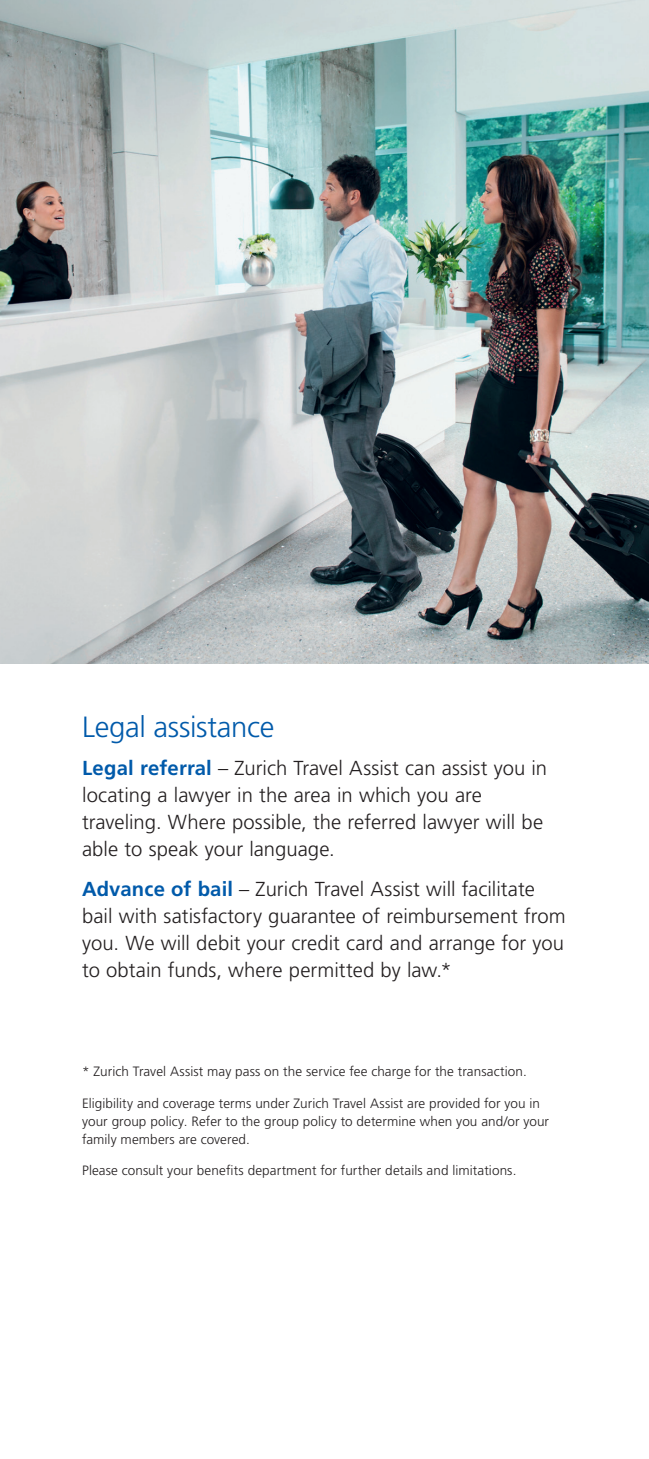
<style>
.page{position:relative;width:649px;height:1459px;background:#fff}
.page>*{position:absolute;margin:0;border:0;box-sizing:border-box;transform-origin:0 0}
.t1{font:300 29.25px "Frutiger LT Std";letter-spacing:-.01em;color:#015aaa}
.Body{font:300 20.25px/27px "Frutiger LT Std";color:#231f20}
.Body-2{font:300 13.5px/18px "Frutiger LT Std";letter-spacing:.005em;color:#231f20}
.s1{font-weight:700;color:#015aaa}
</style>
<div class="page">
<img style="left:0;top:0;width:648px;height:663px">
<p class="t1" style="left:82px;top:710px;width:194px">Legal assistance</p>
<p class="Body" style="left:82px;top:754px;width:466px"><span class="s1">Legal referral</span> – Zurich Travel Assist can assist you in locating a lawyer in the area in which you are traveling. Where possible, the referred lawyer will be able to speak your language.</p>
<p class="Body" style="left:82px;top:875px;width:485px"><span class="s1">Advance of bail</span> – Zurich Travel Assist will facilitate bail with satisfactory guarantee of reimbursement from you. We will debit your credit card and arrange for you to obtain funds, where permitted by law.*</p>
<p class="Body-2" style="left:82px;top:1062px;width:446px">* Zurich Travel Assist may pass on the service fee charge for the transaction.</p>
<p class="Body-2" style="left:82px;top:1094px;width:468px">Eligibility and coverage terms under Zurich Travel Assist are provided for you in your group policy. Refer to the group policy to determine when you and/or your family members are covered.</p>
<p class="Body-2" style="left:82px;top:1161px;width:435px">Please consult your benefits department for further details and limitations.</p>
</div>
